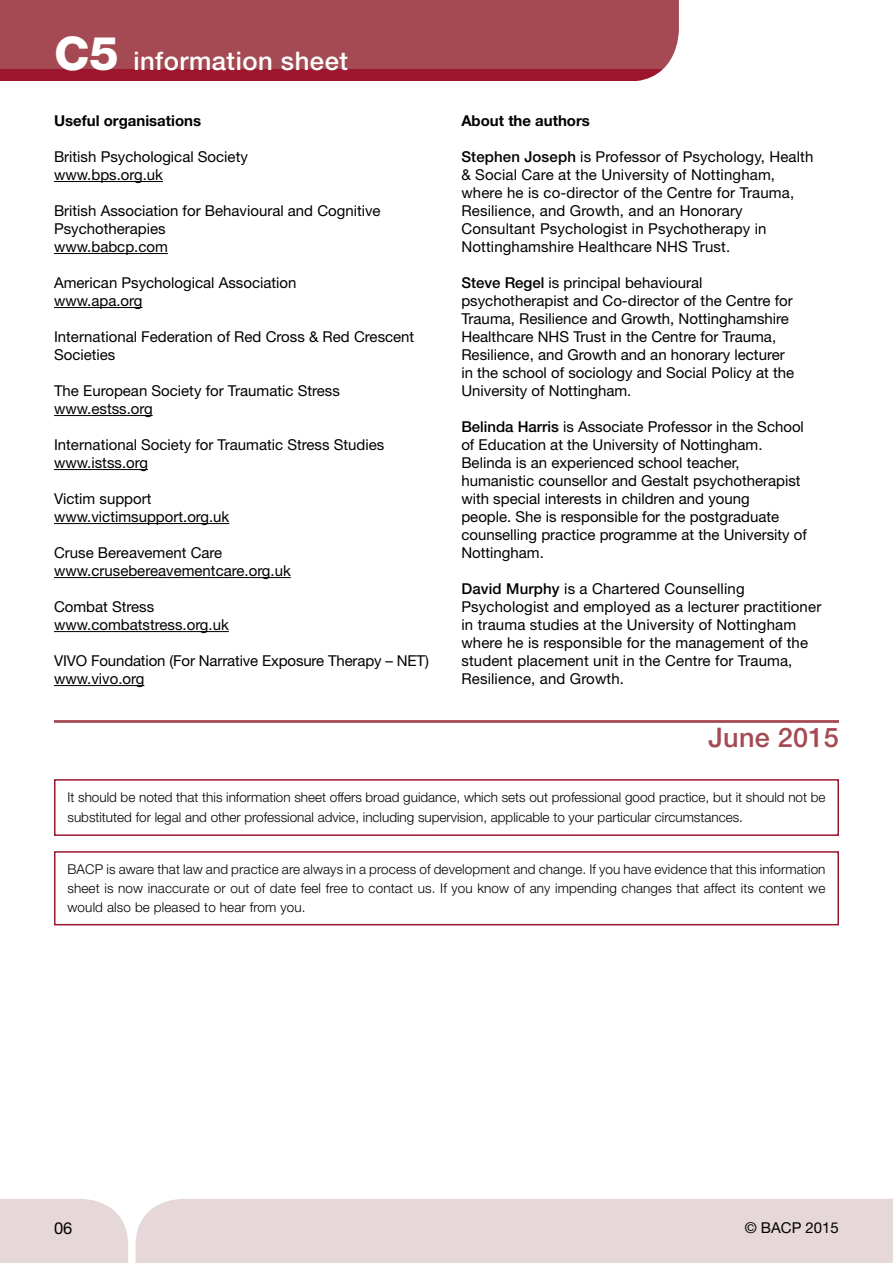
<style>
.page{position:relative;width:893px;height:1263px;background:#fff}
.page>*{position:absolute;margin:0;border:0;box-sizing:border-box;transform-origin:0 0}
.t1{font:500 27px "Helvetica Neue LT Std";letter-spacing:.01em;color:#a54a53}
.t2{font:500 25.65px "Helvetica Neue LT Std";letter-spacing:.02em;color:#fff}
.t3{font:16.5px "Helvetica Neue LT Std";color:#000}
.t4{font:15px/18px "Helvetica Neue LT Std";color:#000}
.t5{font:700 15px "Helvetica Neue LT Std";color:#000}
.t6{font:300 13.5px/18.8px "Helvetica Neue LT Std";color:#000}
.s1{font-weight:800;font-size:46.5px}
.s2{font-weight:500}
</style>
<div class="page">
<div style="left:0;top:1199px;width:128px;height:64px;background:#e6d7d8"></div>
<div style="left:136px;top:1199px;width:749px;height:64px;background:#e6d7d8"></div>
<svg style="left:885px;top:1199px;width:8px;height:64px"></svg>
<div style="left:0;top:0;width:893px;height:81px;background:#a54a53"></div>
<div style="left:0;top:70px;width:893px;height:11px;background:#9d162e"></div>
<svg style="left:628px;top:0;width:265px;height:81px"></svg>
<div style="left:54px;top:779px;width:785px;height:57px;border:2px solid #9d162e"></div>
<div style="left:54px;top:851px;width:785px;height:74px;border:2px solid #9d162e"></div>
<hr style="left:54px;top:720px;width:785px;height:3px;background:#a54a53">
<hr style="left:54px;top:181px;width:109px;height:1px;background:#000">
<hr style="left:54px;top:253px;width:114px;height:1px;background:#000">
<hr style="left:54px;top:307px;width:88px;height:1px;background:#000">
<hr style="left:54px;top:415px;width:99px;height:1px;background:#000">
<hr style="left:54px;top:469px;width:94px;height:1px;background:#000">
<hr style="left:54px;top:523px;width:175px;height:1px;background:#000">
<hr style="left:54px;top:577px;width:237px;height:1px;background:#000">
<hr style="left:54px;top:631px;width:175px;height:1px;background:#000">
<hr style="left:54px;top:685px;width:90px;height:1px;background:#000">
<h2 class="t2" style="left:54px;top:45px;width:295px"><span class="s1">C5</span> information sheet</h2>
<p class="t5" style="left:54px;top:111px;width:149px">Useful organisations</p>
<p class="t4" style="left:54px;top:147px;width:195px">British Psychological Society www.bps.org.uk</p>
<p class="t4" style="left:54px;top:201px;width:328px">British Association for Behavioural and Cognitive<br>Psychotherapies<br>www.babcp.com</p>
<p class="t4" style="left:54px;top:273px;width:244px">American Psychological Association www.apa.org</p>
<p class="t4" style="left:54px;top:327px;width:362px">International Federation of Red Cross &amp; Red Crescent<br>Societies</p>
<p class="t4" style="left:54px;top:381px;width:287px">The European Society for Traumatic Stress www.estss.org</p>
<p class="t4" style="left:54px;top:435px;width:332px">International Society for Traumatic Stress Studies www.istss.org</p>
<p class="t4" style="left:54px;top:489px;width:177px">Victim support www.victimsupport.org.uk</p>
<p class="t4" style="left:54px;top:543px;width:238px">Cruse Bereavement Care www.crusebereavementcare.org.uk</p>
<p class="t4" style="left:54px;top:597px;width:176px">Combat Stress www.combatstress.org.uk</p>
<p class="t4" style="left:54px;top:651px;width:376px">VIVO Foundation (For Narrative Exposure Therapy – NET) www.vivo.org</p>
<p class="t5" style="left:461px;top:111px;width:130px">About the authors</p>
<p class="t4" style="left:461px;top:147px;width:354px"><span class="s2">Stephen Joseph</span> is Professor of Psychology, Health &amp; Social Care at the University of Nottingham, where he is co-director of the Centre for Trauma, Resilience, and Growth, and an Honorary Consultant Psychologist in Psychotherapy in Nottinghamshire Healthcare NHS Trust.</p>
<p class="t4" style="left:461px;top:273px;width:334px"><span class="s2">Steve Regel</span> is principal behavioural psychotherapist and Co-director of the Centre for Trauma, Resilience and Growth, Nottinghamshire Healthcare NHS Trust in the Centre for Trauma, Resilience, and Growth and an honorary lecturer in the school of sociology and Social Policy at the University of Nottingham.</p>
<p class="t4" style="left:461px;top:417px;width:347px"><span class="s2">Belinda Harris</span> is Associate Professor in the School of Education at the University of Nottingham.<br>Belinda is an experienced school teacher, humanistic counsellor and Gestalt psychotherapist with special interests in children and young<br>people. She is responsible for the postgraduate counselling practice programme at the University of Nottingham.</p>
<p class="t4" style="left:461px;top:579px;width:361px"><span class="s2">David Murphy</span> is a Chartered Counselling Psychologist and employed as a lecturer practitioner in trauma studies at the University of Nottingham where he is responsible for the management of the student placement unit in the Centre for Trauma, Resilience, and Growth.</p>
<h1 class="t1" style="left:708px;top:722px;width:132px">June 2015</h1>
<p class="t6" style="left:68px;top:787px;width:760px;line-height:20.1px">It should be noted that this information sheet offers broad guidance, which sets out professional good practice, but it should not be substituted for legal and other professional advice, including supervision, applicable to your particular circumstances.</p>
<p class="t6" style="left:68px;top:860px;width:759px;text-align:justify">BACP is aware that law and practice are always in a process of development and change. If you have evidence that this information sheet is now inaccurate or out of date feel free to contact us. If you know of any impending changes that affect its content we would also be pleased to hear from you.</p>
<p class="t3" style="left:54px;top:1218px;width:20px">06</p>
<p class="t4" style="left:745px;top:1218px;width:96px">© BACP 2015</p>
</div>
